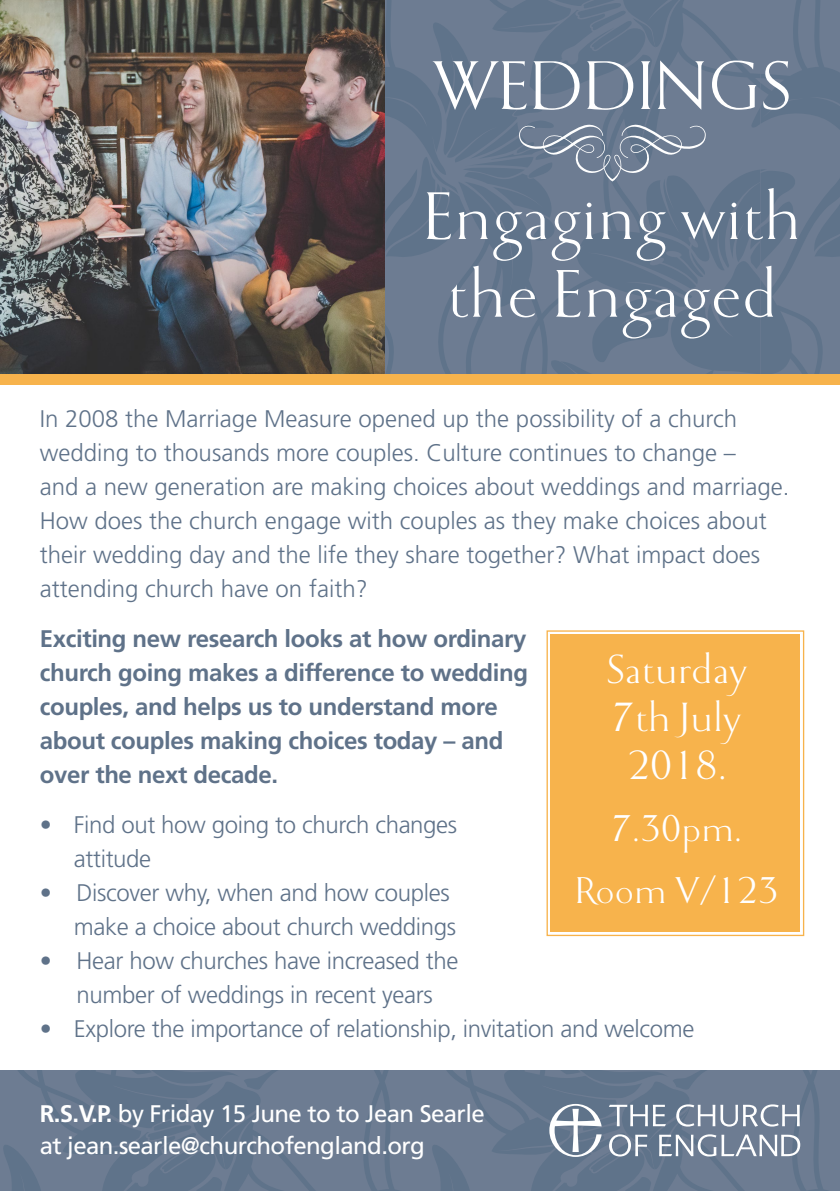
<style>
.page{position:relative;width:840px;height:1191px;background:#fff}
.page>*{position:absolute;margin:0;border:0;box-sizing:border-box;transform-origin:0 0}
.t1{font:77.6px "Emporia";color:#fff}
.t2{font:75.8px/77.6px "Emporia";color:#fff;text-align:center}
.t3{font:46px/48px "Emporia";color:#fff;text-align:center}
.t4{font:42px/62px "Emporia";color:#fff;text-align:center}
.t5{font:300 24px/34px "Frutiger";color:#5f7289}
.t6{font:700 24px/34px "Frutiger";letter-spacing:-.015em;color:#5f7289}
.t7{font:24px/32px "Frutiger";letter-spacing:-.025em;color:#fff}
.s1{font-weight:700}
</style>
<div class="page">
<div style="left:0;top:0;width:839px;height:384px;background:linear-gradient(to bottom,#67788e,#67788e)"></div>
<img style="left:0;top:0;width:384px;height:374px">
<div style="left:0;top:1070px;width:839px;height:121px;background:linear-gradient(to right,#66788e,#697a90)"></div>
<div style="left:546px;top:630px;width:258px;height:306px;background:#f7b34c"></div>
<div style="left:553px;top:637px;width:244px;height:292px;border:1px solid #f7b34c"></div>
<svg style="left:549px;top:1104px;width:52px;height:53px"></svg>
<svg style="left:608px;top:1104px;width:57px;height:22px"></svg>
<svg style="left:676px;top:1104px;width:123px;height:22px"></svg>
<svg style="left:608px;top:1134px;width:39px;height:22px"></svg>
<svg style="left:658px;top:1134px;width:141px;height:22px"></svg>
<svg style="left:518px;top:124px;width:187px;height:57px;background:#78879b"></svg>
<div style="left:0;top:374px;width:839px;height:10px;background:#f7b34c"></div>
<h1 class="t1" style="left:433px;top:48px;width:359px">WEDDINGS</h1>
<h2 class="t2" style="left:423px;top:182px;width:380px">Engaging with the Engaged</h2>
<p class="t5" style="left:40px;top:401px;width:751px">In 2008 the Marriage Measure opened up the possibility of a church wedding to thousands more couples. Culture continues to change –<br>and a new generation are making choices about weddings and marriage.<br>How does the church engage with couples as they make choices about their wedding day and the life they share together? What impact does attending church have on faith?</p>
<p class="t6" style="left:40px;top:621px;width:490px">Exciting new research looks at how ordinary church going makes a difference to wedding couples, and helps us to understand more about couples making choices today – and over the next decade.</p>
<p class="t5" style="left:74px;top:807px;width:385px;text-indent:-34px">• Find out how going to church changes attitude</p>
<p class="t5" style="left:40px;top:875px;width:418px;text-align:right">• Discover why, when and how couples make a choice about church weddings</p>
<p class="t5" style="left:40px;top:943px;width:420px;text-align:center">• Hear how churches have increased the number of weddings in recent years</p>
<p class="t5" style="left:40px;top:1011px;width:655px">• Explore the importance of relationship, invitation and welcome</p>
<h3 class="t3" style="left:606px;top:648px;width:142px">Saturday<br>7th July<br>2018.</h3>
<h3 class="t4" style="left:575px;top:800px;width:205px">7.30pm.<br>Room V/123</h3>
<p class="t7" style="left:40px;top:1097px;width:446px"><span class="s1">R.S.V.P.</span> by Friday 15 June to to Jean Searle at jean.searle@churchofengland.org</p>
</div>
